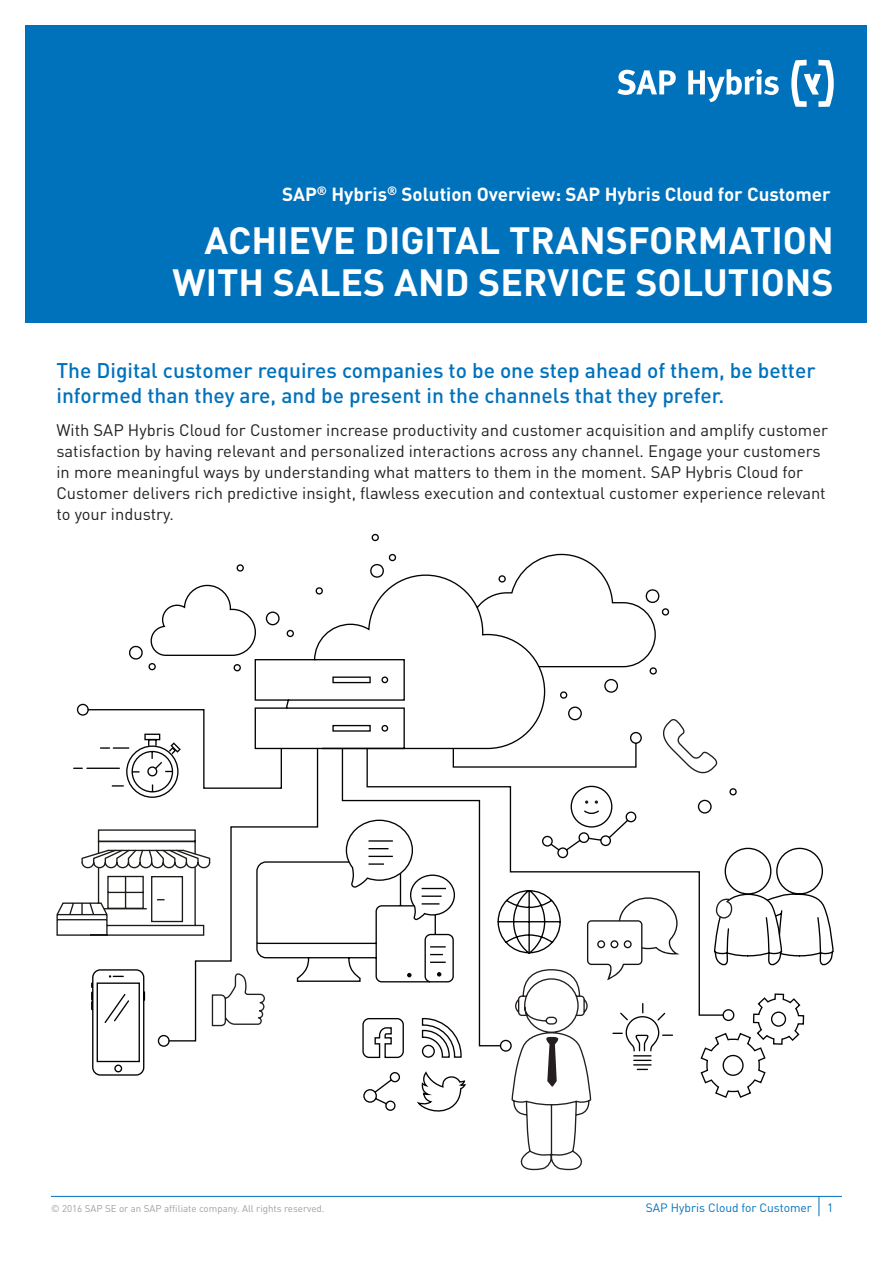
<style>
.page{position:relative;width:893px;height:1263px;background:#fff}
.page>*{position:absolute;margin:0;border:0;box-sizing:border-box;transform-origin:0 0}
.Doc_Title{font:700 37.5px "DINOT";color:#fff}
.Bullets_blue_copy{font:500 21px/25.2px "DINOT";color:#0072bc}
.Doc_Title-2{font:700 18.75px "DINOT";color:#fff}
.Bullets_blue_copy-2{font:16.5px/21px "DINOT";color:#231f20}
.t1{font:12px "DINOT";color:#0072bc}
.t2{font:9.75px "DINOT";color:#9d9fa2}
</style>
<div class="page">
<div style="left:26px;top:26px;width:841px;height:297px;background:#0072bc"></div>
<svg style="left:819px;top:1197px;width:1px;height:19px"></svg>
<hr style="left:51px;top:1196px;width:791px;height:1px;background:#0072bc">
<svg style="left:617px;top:70px;width:59px;height:25px"></svg>
<svg style="left:791px;top:60px;width:43px;height:47px"></svg>
<svg style="left:688px;top:69px;width:91px;height:33px"></svg>
<svg style="left:738px;top:847px;width:96px;height:119px"></svg>
<svg style="left:738px;top:993px;width:67px;height:105px"></svg>
<svg style="left:520px;top:1117px;width:62px;height:54px"></svg>
<svg style="left:76px;top:533px;width:662px;height:584px"></svg>
<svg style="left:56px;top:819px;width:400px;height:257px"></svg>
<p class="Doc_Title-2" style="left:282px;top:182px;width:550px">SAP<sup>®</sup> Hybris<sup>®</sup> Solution Overview: SAP Hybris Cloud for Customer</p>
<p class="Doc_Title" style="left:205px;top:215px;width:631px">ACHIEVE DIGITAL TRANSFORMATION</p>
<p class="Doc_Title" style="left:172px;top:257px;width:663px">WITH SALES AND SERVICE SOLUTIONS</p>
<p class="Bullets_blue_copy" style="left:56px;top:356px;width:761px">The Digital customer requires companies to be one step ahead of them, be better informed than they are, and be present in the channels that they prefer.</p>
<p class="Bullets_blue_copy-2" style="left:56px;top:419px;width:773px">With SAP Hybris Cloud for Customer increase productivity and customer acquisition and amplify customer satisfaction by having relevant and personalized interactions across any channel. Engage your customers in more meaningful ways by understanding what matters to them in the moment. SAP Hybris Cloud for Customer delivers rich predictive insight, flawless execution and contextual customer experience relevant to your industry.</p>
<p class="t2" style="left:51px;top:1202px;width:275px">© 2016 SAP SE or an SAP affiliate company. All rights reserved.</p>
<p class="t1" style="left:646px;top:1199px;width:168px">SAP Hybris Cloud for Customer</p>
<p class="t1" style="left:827px;top:1199px;width:8px">1</p>
</div>
